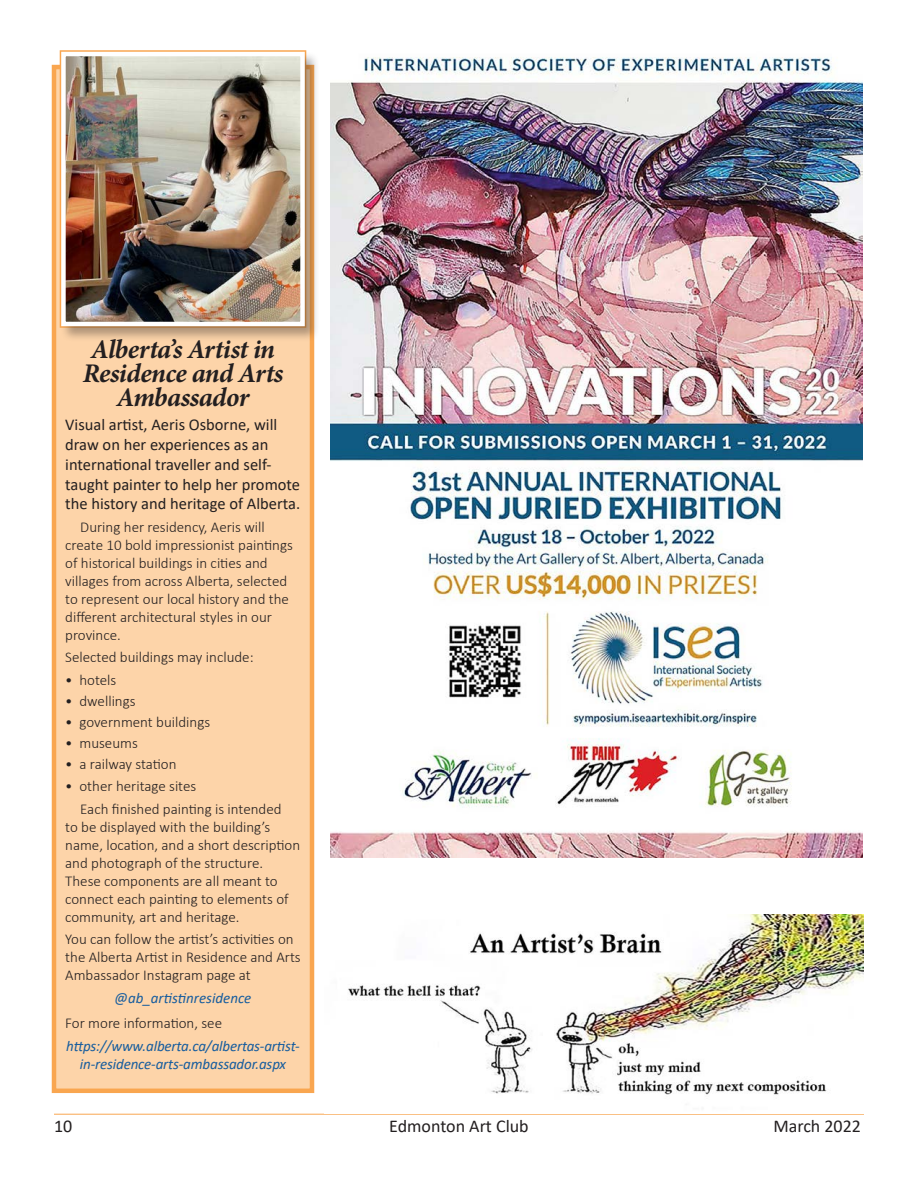
<style>
.page{position:relative;width:918px;height:1188px;background:#fff}
.page>*{position:absolute;margin:0;border:0;box-sizing:border-box;transform-origin:0 0}
.article_body_header{font:italic 700 27px/24px "Minion Pro";letter-spacing:-.02em;color:#231f20;text-align:center}
.t1{font:18px "Calibri";color:#231f20}
.article_body_header-2{font:16.5px/19.8px "Calibri";color:#231f20}
.article_body_header-3{font:300 15px/18px "Calibri";color:#231f20}
.article_body_header-4{font:italic 15px/18px "Calibri";letter-spacing:-.01em;color:#175d9e;text-align:center}
</style>
<div class="page">
<hr style="left:54px;top:1114px;width:810px;height:1px;background:#f9a650">
<div style="left:54px;top:67px;width:258px;height:1024px;background:#fdd4a9"></div>
<div style="left:52px;top:65px;width:262px;height:1028px;border:4px solid #f9a650"></div>
<img style="left:330px;top:57px;width:532px;height:800px">
<div style="left:60px;top:51px;width:260px;height:291px;background:#231f20;opacity:.36"></div>
<img style="left:66px;top:57px;width:234px;height:264px">
<div style="left:61px;top:52px;width:244px;height:274px;border:4px solid #fff"></div>
<img style="left:348px;top:915px;width:516px;height:180px">
<p class="article_body_header" style="left:83px;top:337px;width:202px">Alberta’s Artist in<br>Residence and Arts<br>Ambassador</p>
<p class="article_body_header-2" style="left:65px;top:414px;width:236px">Visual artist, Aeris Osborne, will draw on her experiences as an international traveller and self&shy;taught painter to help her promote the history and heritage of Alberta.</p>
<p class="article_body_header-3" style="left:65px;top:518px;width:229px;text-indent:15px">During her residency, Aeris will create 10 bold impressionist paintings of historical buildings in cities and villages from across Alberta, selected to represent our local history and the different architectural styles in our province.</p>
<p class="article_body_header-3" style="left:65px;top:648px;width:190px">Selected buildings may include:</p>
<p class="article_body_header-3" style="left:65px;top:671px;width:53px">• hotels</p>
<p class="article_body_header-3" style="left:65px;top:692px;width:72px">• dwellings</p>
<p class="article_body_header-3" style="left:65px;top:713px;width:147px">• government buildings</p>
<p class="article_body_header-3" style="left:65px;top:734px;width:74px">• museums</p>
<p class="article_body_header-3" style="left:65px;top:755px;width:113px">• a railway station</p>
<p class="article_body_header-3" style="left:65px;top:777px;width:133px">• other heritage sites</p>
<p class="article_body_header-3" style="left:65px;top:800px;width:236px;text-indent:15px">Each finished painting is intended<br>to be displayed with the building’s name, location, and a short description and photograph of the structure.<br>These components are all meant to connect each painting to elements of community, art and heritage.</p>
<p class="article_body_header-3" style="left:65px;top:930px;width:237px">You can follow the artist’s activities on the Alberta Artist in Residence and Arts<br>Ambassador Instagram page at</p>
<p class="article_body_header-4" style="left:115px;top:988px;width:138px">@ab_artistinresidence</p>
<p class="article_body_header-3" style="left:65px;top:1014px;width:158px">For more information, see</p>
<p class="article_body_header-4" style="left:66px;top:1036px;width:235px">https://www.alberta.ca/albertas-artist&shy;in-residence-arts-ambassador.aspx</p>
<p class="t1" style="left:54px;top:1113px;width:20px">10</p>
<p class="t1" style="left:389px;top:1113px;width:141px">Edmonton Art Club</p>
<p class="t1" style="left:773px;top:1113px;width:89px">March 2022</p>
</div>
